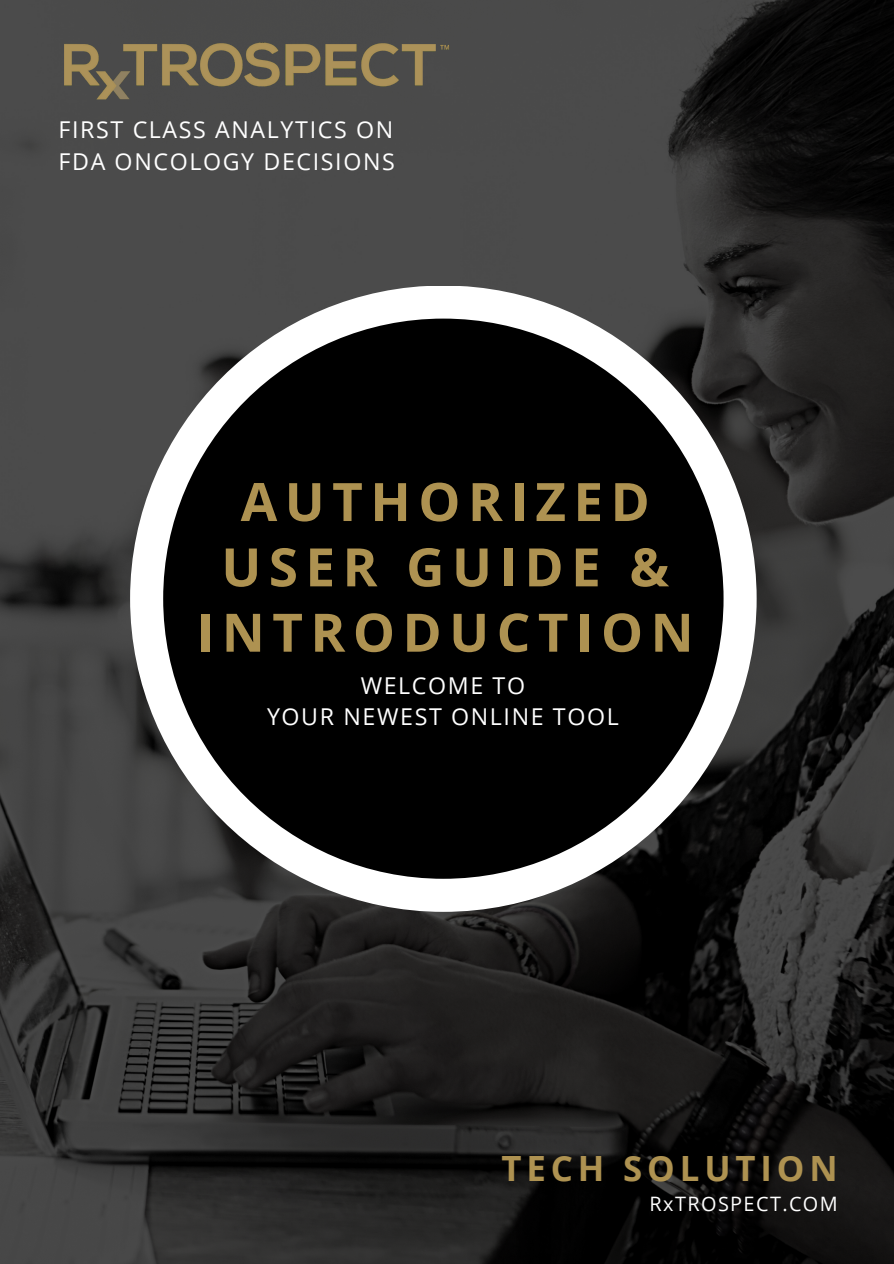
<style>
.page{position:relative;width:894px;height:1264px;background:#fff}
.page>*{position:absolute;margin:0;border:0;box-sizing:border-box;transform-origin:0 0}
.t1{font:700 52.95px/65.2px "Open Sans";letter-spacing:.14em;color:#ae9251;text-align:center}
.t2{font:700 34.8px "Open Sans";letter-spacing:.14em;color:#ae9251}
.t3{font:23.25px "Open Sans";letter-spacing:.07em;color:#fff}
.t4{font:19.8px "Open Sans";letter-spacing:.07em;color:#fff}
</style>
<div class="page">
<img style="left:0;top:0;width:893px;height:1263px">
<svg style="left:131px;top:286px;width:625px;height:625px;fill:#000"></svg>
<img style="left:59px;top:42px;width:391px;height:58px">
<p class="t3" style="left:59px;top:113px;width:336px">FIRST CLASS ANALYTICS ON</p>
<p class="t3" style="left:59px;top:145px;width:337px">FDA ONCOLOGY DECISIONS</p>
<p class="t1" style="left:197px;top:468px;width:498px">AUTHORIZED<br>USER GUIDE &amp;<br>INTRODUCTION</p>
<p class="t3" style="left:360px;top:669px;width:166px">WELCOME TO</p>
<p class="t3" style="left:267px;top:700px;width:353px">YOUR NEWEST ONLINE TOOL</p>
<p class="t2" style="left:501px;top:1143px;width:338px">TECH SOLUTION</p>
<p class="t4" style="left:649px;top:1189px;width:189px">RxTROSPECT.COM</p>
</div>
